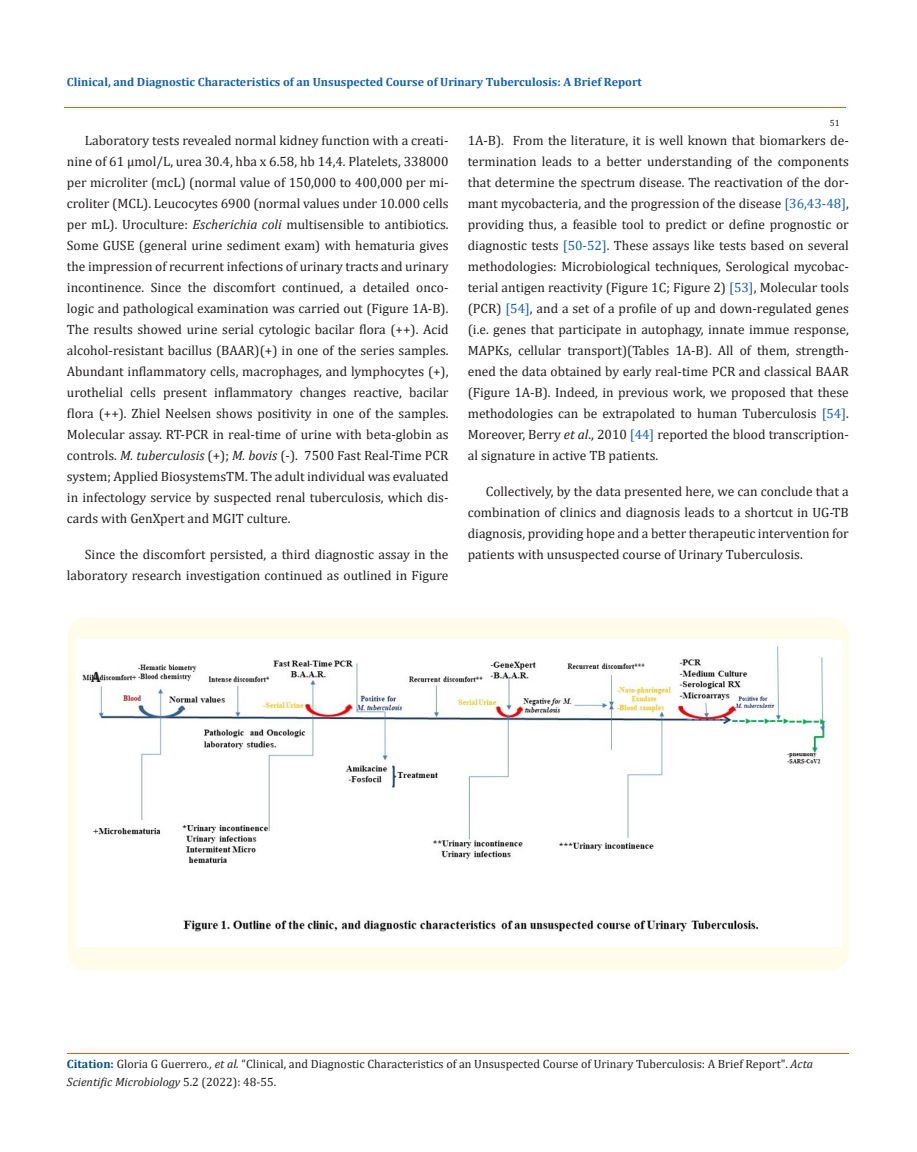
<style>
.page{position:relative;width:917px;height:1152px;background:#fff}
.page>*{position:absolute;margin:0;border:0;box-sizing:border-box;transform-origin:0 0}
.t1{font:700 15px "Cambria";color:#231f20}
.t2{font:13.5px/21px "Cambria";color:#231f20;text-align:justify}
.t3{font:12px/18px "Cambria";color:#231f20}
.t4{font:700 12px "Cambria";color:#1560a6}
.t5{font:9px "Cambria";color:#231f20}
.s1{font-style:italic}
.s2{color:#1560a6}
.s3{font-weight:700;color:#035089}
</style>
<div class="page">
<div style="left:68px;top:618px;width:780px;height:352px;background:#fffde9;border-radius:18px"></div>
<img style="left:76px;top:640px;width:765px;height:306px">
<hr style="left:64px;top:108px;width:781px;height:1px;background:#e05d1a">
<hr style="left:67px;top:1053px;width:781px;height:1px;background:#e05d1a">
<p class="t4" style="left:67px;top:73px;width:576px">Clinical, and Diagnostic Characteristics of an Unsuspected Course of Urinary Tuberculosis: A Brief Report</p>
<p class="t5" style="left:829px;top:118px;width:11px">51</p>
<p class="t2" style="left:67px;top:130px;width:383px;text-indent:18px">Laboratory tests revealed normal kidney function with a creati&shy;nine of 61 µmol/L, urea 30.4, hba x 6.58, hb 14,4. Platelets, 338000 per microliter (mcL) (normal value of 150,000 to 400,000 per mi&shy;croliter (MCL). Leucocytes 6900 (normal values under 10.000 cells per mL). Uroculture: <span class="s1">Escherichia coli</span> multisensible to antibiotics.<br>Some GUSE (general urine sediment exam) with hematuria gives the impression of recurrent infections of urinary tracts and urinary incontinence. Since the discomfort continued, a detailed onco&shy;logic and pathological examination was carried out (Figure 1A-B).<br>The results showed urine serial cytologic bacilar flora (++). Acid alcohol-resistant bacillus (BAAR)(+) in one of the series samples.<br>Abundant inflammatory cells, macrophages, and lymphocytes (+), urothelial cells present inflammatory changes reactive, bacilar flora (++). Zhiel Neelsen shows positivity in one of the samples.<br>Molecular assay. RT-PCR in real-time of urine with beta-globin as controls. <span class="s1">M. tuberculosis</span> (+); <span class="s1">M. bovis</span> (-). 7500 Fast Real-Time PCR system; Applied BiosystemsTM. The adult individual was evaluated in infectology service by suspected renal tuberculosis, which dis&shy;cards with GenXpert and MGIT culture.</p>
<p class="t2" style="left:67px;top:544px;width:383px;text-align:right">Since the discomfort persisted, a third diagnostic assay in the laboratory research investigation continued as outlined in Figure</p>
<p class="t2" style="left:468px;top:130px;width:382px">1A-B). From the literature, it is well known that biomarkers de&shy;termination leads to a better understanding of the components that determine the spectrum disease. The reactivation of the dor&shy;mant mycobacteria, and the progression of the disease <span class="s2">[36,43-48]</span>, providing thus, a feasible tool to predict or define prognostic or diagnostic tests <span class="s2">[50-52]</span>. These assays like tests based on several methodologies: Microbiological techniques, Serological mycobac&shy;terial antigen reactivity (Figure 1C; Figure 2) <span class="s2">[53]</span>, Molecular tools (PCR) <span class="s2">[54]</span>, and a set of a profile of up and down-regulated genes (i.e. genes that participate in autophagy, innate immue response, MAPKs, cellular transport)(Tables 1A-B). All of them, strength&shy;ened the data obtained by early real-time PCR and classical BAAR (Figure 1A-B). Indeed, in previous work, we proposed that these methodologies can be extrapolated to human Tuberculosis <span class="s2">[54]</span>.<br>Moreover, Berry <span class="s1">et al</span>., 2010 <span class="s2">[44]</span> reported the blood transcription&shy;al signature in active TB patients.</p>
<p class="t2" style="left:468px;top:481px;width:382px;text-indent:18px">Collectively, by the data presented here, we can conclude that a combination of clinics and diagnosis leads to a shortcut in UG-TB diagnosis, providing hope and a better therapeutic intervention for patients with unsuspected course of Urinary Tuberculosis.</p>
<p class="t1" style="left:91px;top:666px;width:11px">A</p>
<p class="t3" style="left:67px;top:1055px;width:747px"><span class="s3">Citation:</span> Gloria G Guerrero<span class="s1">., et al.</span> “Clinical, and Diagnostic Characteristics of an Unsuspected Course of Urinary Tuberculosis: A Brief Report". <span class="s1">Acta<br>Scientific Microbiology</span> 5.2 (2022): 48-55.</p>
</div>
